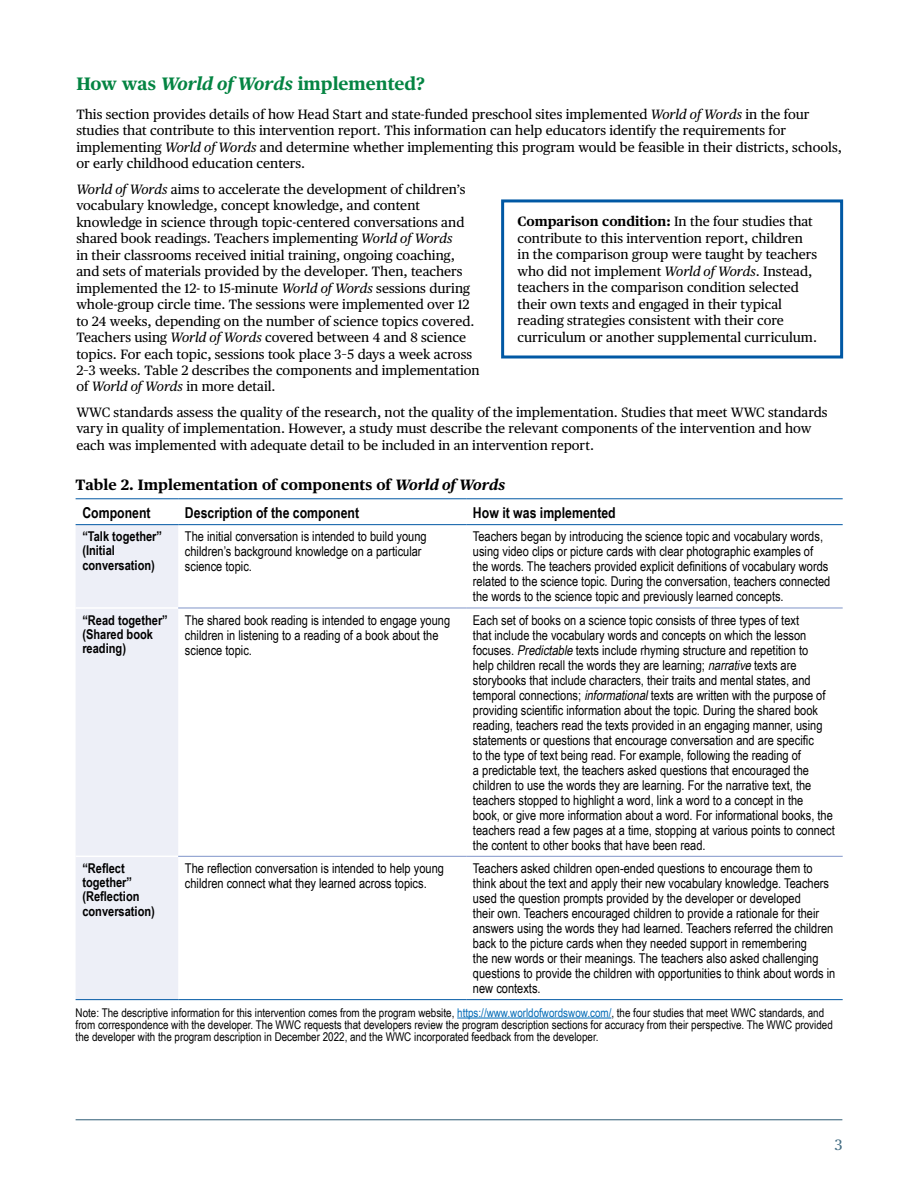
<style>
.page{position:relative;width:918px;height:1188px;background:#fff}
.page>*{position:absolute;margin:0;border:0;box-sizing:border-box;transform-origin:0 0}
.t1{font:700 18px "Publico Text";color:#048442}
.Table_head{font:700 15px "Arial Narrow";color:#000}
.Table_Title{font:700 15px "Publico Text";color:#000}
.t2{font:15px "Publico Text";color:#466f85}
.Table_Text{font:13.5px/15px "Arial Narrow";color:#000}
.Body{font:13.5px/16.5px "Publico Text";color:#000}
.Table_Text_bold{font:700 13.5px/14.2px "Arial Narrow";color:#000}
.Table_Note{font:12px/12px "Arial Narrow";color:#000}
.s1{font-style:italic}
.s2{font-weight:700}
.s3{color:#006ab6}
</style>
<div class="page">
<hr style="left:76px;top:1119px;width:766px;height:1px;background:#466f85">
<div style="left:501px;top:199px;width:342px;height:159px;border:3px solid #0058a4"></div>
<div style="left:76px;top:525px;width:102px;height:474px;background:#edeff7"></div>
<hr style="left:76px;top:498px;width:102px;height:1px;background:#0058a4">
<hr style="left:76px;top:524px;width:102px;height:1px;background:#0058a4">
<hr style="left:178px;top:498px;width:288px;height:1px;background:#0058a4">
<hr style="left:466px;top:498px;width:377px;height:1px;background:#0058a4">
<hr style="left:178px;top:524px;width:288px;height:1px;background:#0058a4">
<hr style="left:466px;top:524px;width:377px;height:1px;background:#0058a4">
<hr style="left:76px;top:999px;width:102px;height:1px;background:#0058a4">
<hr style="left:178px;top:999px;width:288px;height:1px;background:#0058a4">
<hr style="left:466px;top:999px;width:377px;height:1px;background:#0058a4">
<hr style="left:76px;top:607px;width:102px;height:2px;background:#fff">
<hr style="left:76px;top:856px;width:102px;height:1px;background:#fff">
<hr style="left:178px;top:608px;width:288px;height:1px;background:#7f95c9">
<hr style="left:466px;top:608px;width:377px;height:1px;background:#7f95c9">
<hr style="left:178px;top:856px;width:288px;height:1px;background:#7f95c9">
<hr style="left:466px;top:856px;width:377px;height:1px;background:#7f95c9">
<hr style="left:457px;top:1018px;width:154px;height:1px;background:#006ab6">
<h1 class="t1" style="left:76px;top:69px;width:350px">How was <span class="s1">World of Words</span> implemented?</h1>
<p class="Body" style="left:76px;top:105px;width:767px">This section provides details of how Head Start and state-funded preschool sites implemented <span class="s1">World of Words</span> in the four studies that contribute to this intervention report. This information can help educators identify the requirements for implementing <span class="s1">World of Words</span> and determine whether implementing this program would be feasible in their districts, schools, or early childhood education centers.</p>
<p class="Body" style="left:76px;top:180px;width:405px"><span class="s1">World of Words</span> aims to accelerate the development of children’s vocabulary knowledge, concept knowledge, and content knowledge in science through topic-centered conversations and shared book readings. Teachers implementing <span class="s1">World of Words<br></span>in their classrooms received initial training, ongoing coaching, and sets of materials provided by the developer. Then, teachers implemented the 12- to 15-minute <span class="s1">World of Words</span> sessions during whole-group circle time. The sessions were implemented over 12 to 24 weeks, depending on the number of science topics covered.<br>Teachers using <span class="s1">World of Words</span> covered between 4 and 8 science topics. For each topic, sessions took place 3–5 days a week across 2–3 weeks. Table 2 describes the components and implementation of <span class="s1">World of Words</span> in more detail.</p>
<p class="Body" style="left:76px;top:403px;width:753px">WWC standards assess the quality of the research, not the quality of the implementation. Studies that meet WWC standards vary in quality of implementation. However, a study must describe the relevant components of the intervention and how each was implemented with adequate detail to be included in an intervention report.</p>
<p class="Body" style="left:518px;top:213px;width:301px"><span class="s2">Comparison condition:</span> In the four studies that contribute to this intervention report, children in the comparison group were taught by teachers who did not implement <span class="s1">World of Words</span>. Instead, teachers in the comparison condition selected their own texts and engaged in their typical reading strategies consistent with their core curriculum or another supplemental curriculum.</p>
<p class="Table_Title" style="left:76px;top:473px;width:431px">Table 2. Implementation of components of <span class="s1">World of Words</span></p>
<p class="Table_head" style="left:82px;top:501px;width:70px">Component</p>
<p class="Table_head" style="left:185px;top:501px;width:176px">Description of the component</p>
<p class="Table_head" style="left:473px;top:501px;width:144px">How it was implemented</p>
<p class="Table_Text_bold" style="left:82px;top:529px;width:81px">“Talk together”</p>
<p class="Table_Text_bold" style="left:82px;top:543px;width:74px">(Initial conversation)</p>
<p class="Table_Text" style="left:185px;top:528px;width:243px">The initial conversation is intended to build young children’s background knowledge on a particular science topic.</p>
<p class="Table_Text" style="left:473px;top:528px;width:359px">Teachers began by introducing the science topic and vocabulary words, using video clips or picture cards with clear photographic examples of the words. The teachers provided explicit definitions of vocabulary words related to the science topic. During the conversation, teachers connected the words to the science topic and previously learned concepts.</p>
<p class="Table_Text_bold" style="left:82px;top:612px;width:87px">“Read together”</p>
<p class="Table_Text_bold" style="left:82px;top:626px;width:72px">(Shared book reading)</p>
<p class="Table_Text" style="left:185px;top:612px;width:267px">The shared book reading is intended to engage young children in listening to a reading of a book about the science topic.</p>
<p class="Table_Text" style="left:473px;top:612px;width:363px">Each set of books on a science topic consists of three types of text<br>that include the vocabulary words and concepts on which the lesson focuses. <span class="s1">Predictable</span> texts include rhyming structure and repetition to<br>help children recall the words they are learning; <span class="s1">narrative</span> texts are storybooks that include characters, their traits and mental states, and temporal connections; <span class="s1">informational</span>texts are written with the purpose of providing scientific information about the topic. During the shared book reading, teachers read the texts provided in an engaging manner, using statements or questions that encourage conversation and are specific<br>to the type of text being read. For example, following the reading of<br>a predictable text, the teachers asked questions that encouraged the children to use the words they are learning. For the narrative text, the teachers stopped to highlight a word, link a word to a concept in the<br>book, or give more information about a word. For informational books, the teachers read a few pages at a time, stopping at various points to connect the content to other books that have been read.</p>
<p class="Table_Text_bold" style="left:82px;top:860px;width:74px">“Reflect together” (Reflection conversation)</p>
<p class="Table_Text" style="left:185px;top:860px;width:261px">The reflection conversation is intended to help young children connect what they learned across topics.</p>
<p class="Table_Text" style="left:473px;top:860px;width:364px">Teachers asked children open-ended questions to encourage them to think about the text and apply their new vocabulary knowledge. Teachers used the question prompts provided by the developer or developed<br>their own. Teachers encouraged children to provide a rationale for their answers using the words they had learned. Teachers referred the children back to the picture cards when they needed support in remembering<br>the new words or their meanings. The teachers also asked challenging questions to provide the children with opportunities to think about words in new contexts.</p>
<p class="Table_Note" style="left:76px;top:1006px;width:759px">Note: The descriptive information for this intervention comes from the program website, <span class="s3">https://www.worldofwordswow.com/</span>, the four studies that meet WWC standards, and from correspondence with the developer. The WWC requests that developers review the program description sections for accuracy from their perspective. The WWC provided the developer with the program description in December 2022, and the WWC incorporated feedback from the developer.</p>
<p class="t2" style="left:835px;top:1133px;width:9px">3</p>
</div>
